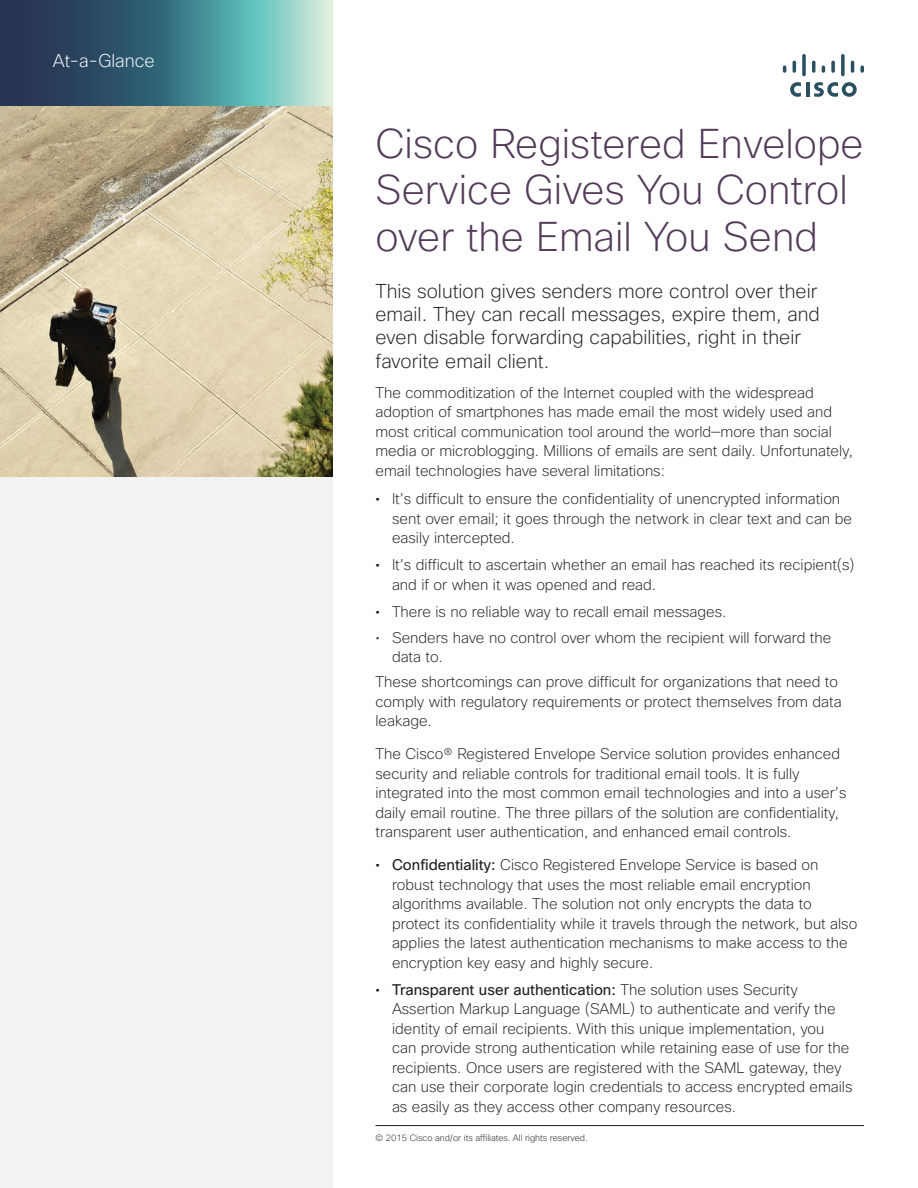
<style>
.page{position:relative;width:918px;height:1188px;background:#fff}
.page>*{position:absolute;margin:0;border:0;box-sizing:border-box;transform-origin:0 0}
.t1{font:200 40.5px/46.5px "Cisco Sans";color:#533b59}
.t2{font:200 19.5px/23.2px "Cisco Sans";color:#231f20}
.t3{font:200 18px "Cisco Sans";color:#fff}
.t4{font:200 15px/19.5px "Cisco Sans";color:#231f20}
.t5{font:200 9px "Cisco Sans";letter-spacing:-.005em;color:#231f20}
.s1{font-weight:400}
</style>
<div class="page">
<div style="left:0;top:106px;width:333px;height:1082px;background:#f3f3f3"></div>
<svg style="left:0;top:0;width:333px;height:106px;background:#4e7f8a"></svg>
<hr style="left:806px;top:82px;width:3px;height:15px;background:#2a5061">
<svg style="left:790px;top:82px;width:11px;height:15px"></svg>
<svg style="left:814px;top:82px;width:43px;height:15px"></svg>
<svg style="left:783px;top:66px;width:3px;height:7px"></svg>
<svg style="left:793px;top:61px;width:3px;height:12px"></svg>
<svg style="left:802px;top:54px;width:4px;height:22px"></svg>
<svg style="left:812px;top:61px;width:3px;height:12px"></svg>
<svg style="left:822px;top:66px;width:3px;height:7px"></svg>
<svg style="left:831px;top:61px;width:4px;height:12px"></svg>
<svg style="left:841px;top:54px;width:4px;height:22px"></svg>
<svg style="left:851px;top:61px;width:3px;height:12px"></svg>
<svg style="left:860px;top:66px;width:4px;height:7px"></svg>
<img style="left:0;top:106px;width:333px;height:371px">
<hr style="left:376px;top:1125px;width:488px;height:1px;background:#231f20">
<p class="t3" style="left:53px;top:50px;width:103px">At-a-Glance</p>
<h1 class="t1" style="left:376px;top:120px;width:490px">Cisco Registered Envelope<br>Service Gives You Control over the Email You Send</h1>
<h2 class="t2" style="left:376px;top:279px;width:446px">This solution gives senders more control over their email. They can recall messages, expire them, and even disable forwarding capabilities, right in their favorite email client.</h2>
<p class="t4" style="left:376px;top:383px;width:479px">The commoditization of the Internet coupled with the widespread adoption of smartphones has made email the most widely used and most critical communication tool around the world—more than social media or microblogging. Millions of emails are sent daily. Unfortunately, email technologies have several limitations:</p>
<p class="t4" style="left:392px;top:489px;width:461px;text-indent:-16px"><span class="s1">•</span> It’s difficult to ensure the confidentiality of unencrypted information sent over email; it goes through the network in clear text and can be easily intercepted.</p>
<p class="t4" style="left:392px;top:555px;width:464px;text-indent:-16px"><span class="s1">•</span> It’s difficult to ascertain whether an email has reached its recipient(s) and if or when it was opened and read.</p>
<p class="t4" style="left:376px;top:602px;width:352px"><span class="s1">•</span> There is no reliable way to recall email messages.</p>
<p class="t4" style="left:392px;top:628px;width:441px;line-height:18.8px;text-indent:-16px">• Senders have no control over whom the recipient will forward the data to.</p>
<p class="t4" style="left:376px;top:672px;width:468px">These shortcomings can prove difficult for organizations that need to comply with regulatory requirements or protect themselves from data leakage.</p>
<p class="t4" style="left:376px;top:744px;width:472px">The Cisco® Registered Envelope Service solution provides enhanced security and reliable controls for traditional email tools. It is fully integrated into the most common email technologies and into a user’s daily email routine. The three pillars of the solution are confidentiality, transparent user authentication, and enhanced email controls.</p>
<p class="t4" style="left:392px;top:855px;width:467px;text-indent:-16px"><span class="s1">• Confidentiality:</span> Cisco Registered Envelope Service is based on robust technology that uses the most reliable email encryption algorithms available. The solution not only encrypts the data to protect its confidentiality while it travels through the network, but also applies the latest authentication mechanisms to make access to the encryption key easy and highly secure.</p>
<p class="t4" style="left:392px;top:980px;width:462px;text-indent:-16px"><span class="s1">• Transparent user authentication:</span> The solution uses Security Assertion Markup Language (SAML) to authenticate and verify the identity of email recipients. With this unique implementation, you<br>can provide strong authentication while retaining ease of use for the recipients. Once users are registered with the SAML gateway, they can use their corporate login credentials to access encrypted emails as easily as they access other company resources.</p>
<p class="t5" style="left:376px;top:1132px;width:214px">© 2015 Cisco and/or its affiliates. All rights reserved.</p>
</div>
